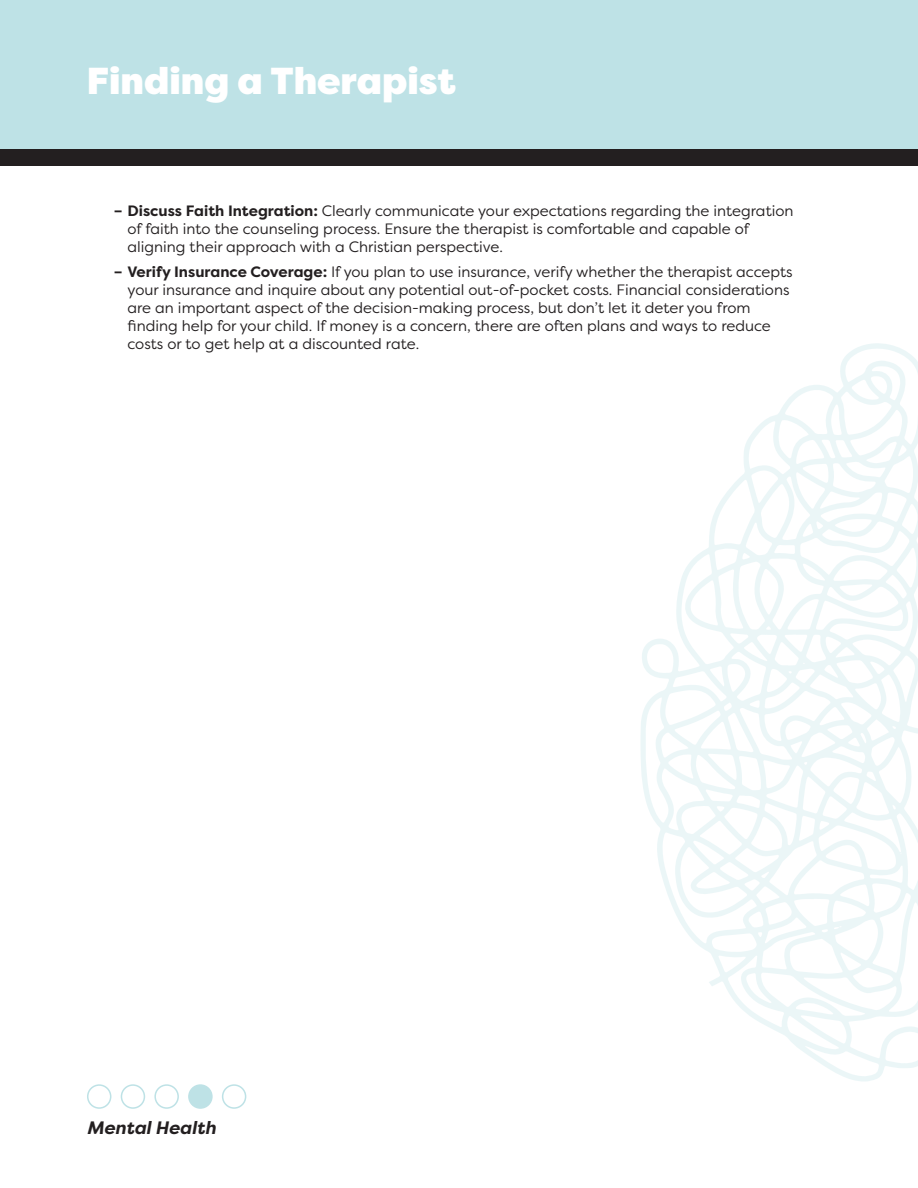
<style>
.page{position:relative;width:918px;height:1188px;background:#fff}
.page>*{position:absolute;margin:0;border:0;box-sizing:border-box;transform-origin:0 0}
.Main_Header{font:900 37.5px "Filson Pro";color:#fff}
.t1{font:italic 700 18px "Filson Pro";color:#231f20}
.t2{font:15px/18px "Filson Pro";color:#231f20}
.s1{font-weight:700}
</style>
<div class="page">
<div style="left:0;top:0;width:918px;height:154px;background:#bee2e6"></div>
<div style="left:0;top:149px;width:918px;height:17px;background:#231f20"></div>
<div style="left:87px;top:1084px;width:24px;height:25px;border:2px solid #bee2e6;border-radius:50%"></div>
<div style="left:121px;top:1084px;width:24px;height:25px;border:2px solid #bee2e6;border-radius:50%"></div>
<div style="left:154px;top:1084px;width:25px;height:25px;border:2px solid #bee2e6;border-radius:50%"></div>
<div style="left:189px;top:1085px;width:23px;height:23px;background:#bee2e6;border-radius:50%"></div>
<div style="left:188px;top:1084px;width:25px;height:25px;border:2px solid #bee2e6;border-radius:50%"></div>
<div style="left:222px;top:1084px;width:24px;height:25px;border:2px solid #bee2e6;border-radius:50%"></div>
<svg style="left:640px;top:343px;width:278px;height:738px"></svg>
<p class="Main_Header" style="left:87px;top:58px;width:370px">Finding a Therapist</p>
<p class="t2" style="left:127px;top:202px;width:668px;text-indent:-14px"><span class="s1">– Discuss Faith Integration:</span> Clearly communicate your expectations regarding the integration of faith into the counseling process. Ensure the therapist is comfortable and capable of aligning their approach with a Christian perspective.</p>
<p class="t2" style="left:127px;top:263px;width:667px;text-indent:-14px"><span class="s1">– Verify Insurance Coverage:</span> If you plan to use insurance, verify whether the therapist accepts your insurance and inquire about any potential out-of-pocket costs. Financial considerations are an important aspect of the decision-making process, but don’t let it deter you from finding help for your child. If money is a concern, there are often plans and ways to reduce costs or to get help at a discounted rate.</p>
<p class="t1" style="left:87px;top:1116px;width:130px">Mental Health</p>
</div>
